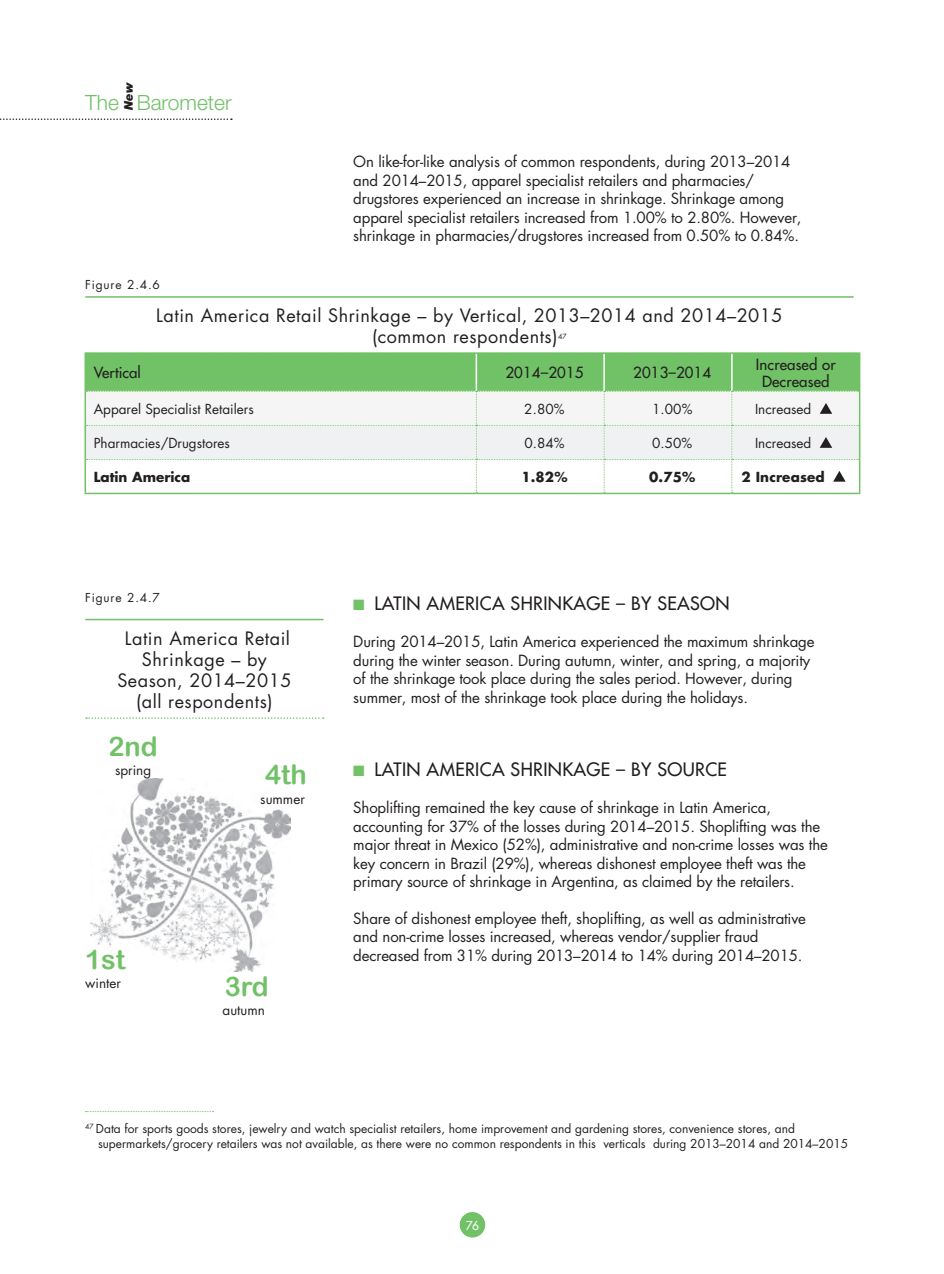
<style>
.page{position:relative;width:944px;height:1274px;background:#fff}
.page>*{position:absolute;margin:0;border:0;box-sizing:border-box;transform-origin:0 0}
.Titol_Inventory{font:27px "Arial Rounded MT Bold";color:#71c167}
.Cabecera_izquierda{font:300 21px "Helvetica Neue";color:#71c167}
.Titulo_figuras_Total{font:18px/21px "Futura";letter-spacing:.03em;color:#231f20;text-align:center}
._01__TITULO_futura_1{font:18px "Futura";letter-spacing:.02em;color:#231f20}
.Texto_común{font:15px/18.5px "Futura";letter-spacing:-.01em;color:#231f20}
.Texto_figuras_8_10{font:15px "Futura";letter-spacing:.01em;color:#231f20}
.Texto_figuras_8_10-2{font:13.5px "Futura";color:#231f20}
.Texto_figuras_8_10-3{font:700 13.5px "Futura";letter-spacing:.005em;color:#231f20}
.Notas_pie_de_pagina{font:12px/15px "Futura";color:#231f20}
.t1{font:italic 900 12px "Helvetica Neue";color:#231f20}
.t2{font:12px "Futura";color:#fff}
.Titulo_figuras_Total-2{font:6.9px "Futura";color:#231f20}
.s1{color:#71c167}
</style>
<div class="page">
<div style="left:459px;top:1212px;width:26px;height:25px;background:#71c167;border-radius:50%"></div>
<svg style="left:0;top:118px;width:232px;height:2px"></svg>
<hr style="left:84px;top:354px;width:2px;height:37px;background:#71c167">
<hr style="left:84px;top:352px;width:392px;height:2px;background:#71c167">
<hr style="left:476px;top:352px;width:128px;height:2px;background:#71c167">
<hr style="left:604px;top:352px;width:127px;height:2px;background:#71c167">
<hr style="left:731px;top:352px;width:129px;height:2px;background:#71c167">
<hr style="left:858px;top:354px;width:2px;height:37px;background:#71c167">
<hr style="left:84px;top:391px;width:2px;height:34px;background:#71c167">
<hr style="left:84px;top:425px;width:2px;height:34px;background:#71c167">
<hr style="left:84px;top:459px;width:2px;height:34px;background:#71c167">
<hr style="left:858px;top:391px;width:2px;height:34px;background:#71c167">
<hr style="left:858px;top:425px;width:2px;height:34px;background:#71c167">
<hr style="left:858px;top:459px;width:2px;height:34px;background:#71c167">
<hr style="left:84px;top:493px;width:392px;height:1px;background:#71c167">
<hr style="left:476px;top:493px;width:128px;height:1px;background:#71c167">
<hr style="left:604px;top:493px;width:127px;height:1px;background:#71c167">
<hr style="left:731px;top:493px;width:129px;height:1px;background:#71c167">
<hr style="left:85px;top:296px;width:768px;height:2px;background:#71c167">
<svg style="left:85px;top:353px;width:774px;height:140px"></svg>
<svg style="left:86px;top:1111px;width:127px;height:1px"></svg>
<img style="left:91px;top:778px;width:199px;height:194px">
<hr style="left:85px;top:619px;width:238px;height:1px;background:#71c167">
<svg style="left:86px;top:717px;width:238px;height:2px"></svg>
<p class="t1" style="left:121px;top:110px;width:29px;rotate:-90deg">New</p>
<p class="Cabecera_izquierda" style="left:85px;top:90px;width:148px">The Barometer</p>
<p class="Texto_común" style="left:353px;top:152px;width:449px">On like-for-like analysis of common respondents, during 2013–2014 and 2014–2015, apparel specialist retailers and pharmacies/ drugstores experienced an increase in shrinkage. Shrinkage among apparel specialist retailers increased from 1.00% to 2.80%. However, shrinkage in pharmacies/drugstores increased from 0.50% to 0.84%.</p>
<p class="Notas_pie_de_pagina" style="left:85px;top:277px;width:76px">Figure 2.4.6</p>
<p class="Titulo_figuras_Total" style="left:156px;top:305px;width:627px">Latin America Retail Shrinkage – by Vertical, 2013–2014 and 2014–2015 (common respondents)</p>
<p class="Titulo_figuras_Total-2" style="left:558px;top:332px;width:10px">47</p>
<p class="Texto_figuras_8_10" style="left:94px;top:363px;width:48px">Vertical</p>
<p class="Texto_figuras_8_10" style="left:505px;top:363px;width:80px">2014–2015</p>
<p class="Texto_figuras_8_10" style="left:633px;top:363px;width:80px">2013–2014</p>
<p class="Texto_figuras_8_10" style="left:755px;top:355px;width:81px">Increased or</p>
<p class="Texto_figuras_8_10" style="left:762px;top:371px;width:69px">Decreased</p>
<p class="Texto_figuras_8_10-2" style="left:94px;top:399px;width:161px">Apparel Specialist Retailers</p>
<p class="Texto_figuras_8_10-2" style="left:524px;top:399px;width:42px">2.80%</p>
<p class="Texto_figuras_8_10-2" style="left:652px;top:399px;width:42px">1.00%</p>
<p class="Texto_figuras_8_10-2" style="left:755px;top:400px;width:58px">Increased</p>
<p class="Texto_figuras_8_10-2" style="left:94px;top:433px;width:138px">Pharmacies/Drugstores</p>
<p class="Texto_figuras_8_10-2" style="left:524px;top:433px;width:41px">0.84%</p>
<p class="Texto_figuras_8_10-2" style="left:652px;top:433px;width:41px">0.50%</p>
<p class="Texto_figuras_8_10-2" style="left:755px;top:434px;width:58px">Increased</p>
<p class="Texto_figuras_8_10-3" style="left:94px;top:467px;width:98px">Latin America</p>
<p class="Texto_figuras_8_10-3" style="left:521px;top:467px;width:48px">1.82%</p>
<p class="Texto_figuras_8_10-3" style="left:649px;top:467px;width:48px">0.75%</p>
<p class="Texto_figuras_8_10-3" style="left:741px;top:467px;width:84px">2 Increased</p>
<p class="Notas_pie_de_pagina" style="left:85px;top:589px;width:76px">Figure 2.4.7</p>
<p class="Titulo_figuras_Total" style="left:117px;top:627px;width:176px">Latin America Retail<br>Shrinkage – by<br>Season, 2014–2015 (all respondents)</p>
<p class="Titol_Inventory" style="left:108px;top:730px;width:51px">2nd</p>
<p class="Texto_figuras_8_10-2" style="left:115px;top:761px;width:38px">spring</p>
<p class="Titol_Inventory" style="left:85px;top:943px;width:42px">1st</p>
<p class="Texto_figuras_8_10-2" style="left:85px;top:974px;width:37px">winter</p>
<p class="Titol_Inventory" style="left:265px;top:758px;width:43px">4th</p>
<p class="Texto_figuras_8_10-2" style="left:260px;top:789px;width:46px">summer</p>
<p class="Titol_Inventory" style="left:225px;top:970px;width:46px">3rd</p>
<p class="Texto_figuras_8_10-2" style="left:222px;top:1001px;width:44px">autumn</p>
<p class="_01__TITULO_futura_1" style="left:353px;top:592px;width:378px"><span class="s1">■</span> LATIN AMERICA SHRINKAGE – BY SEASON</p>
<p class="Texto_común" style="left:353px;top:632px;width:462px">During 2014–2015, Latin America experienced the maximum shrinkage during the winter season. During autumn, winter, and spring, a majority of the shrinkage took place during the sales period. However, during summer, most of the shrinkage took place during the holidays.</p>
<p class="_01__TITULO_futura_1" style="left:353px;top:758px;width:375px"><span class="s1">■</span> LATIN AMERICA SHRINKAGE – BY SOURCE</p>
<p class="Texto_común" style="left:353px;top:798px;width:476px">Shoplifting remained the key cause of shrinkage in Latin America, accounting for 37% of the losses during 2014–2015. Shoplifting was the major threat in Mexico (52%), administrative and non-crime losses was the key concern in Brazil (29%), whereas dishonest employee theft was the primary source of shrinkage in Argentina, as claimed by the retailers.</p>
<p class="Texto_común" style="left:353px;top:909px;width:454px">Share of dishonest employee theft, shoplifting, as well as administrative and non-crime losses increased, whereas vendor/supplier fraud decreased from 31% during 2013–2014 to 14% during 2014–2015.</p>
<p class="Notas_pie_de_pagina" style="left:98px;top:1121px;width:751px;text-indent:-13px"><sup>47</sup> Data for sports goods stores, jewelry and watch specialist retailers, home improvement and gardening stores, convenience stores, and supermarkets/grocery retailers was not available, as there were no common respondents in this verticals during 2013–2014 and 2014–2015</p>
<p class="t2" style="left:465px;top:1217px;width:15px">76</p>
</div>
